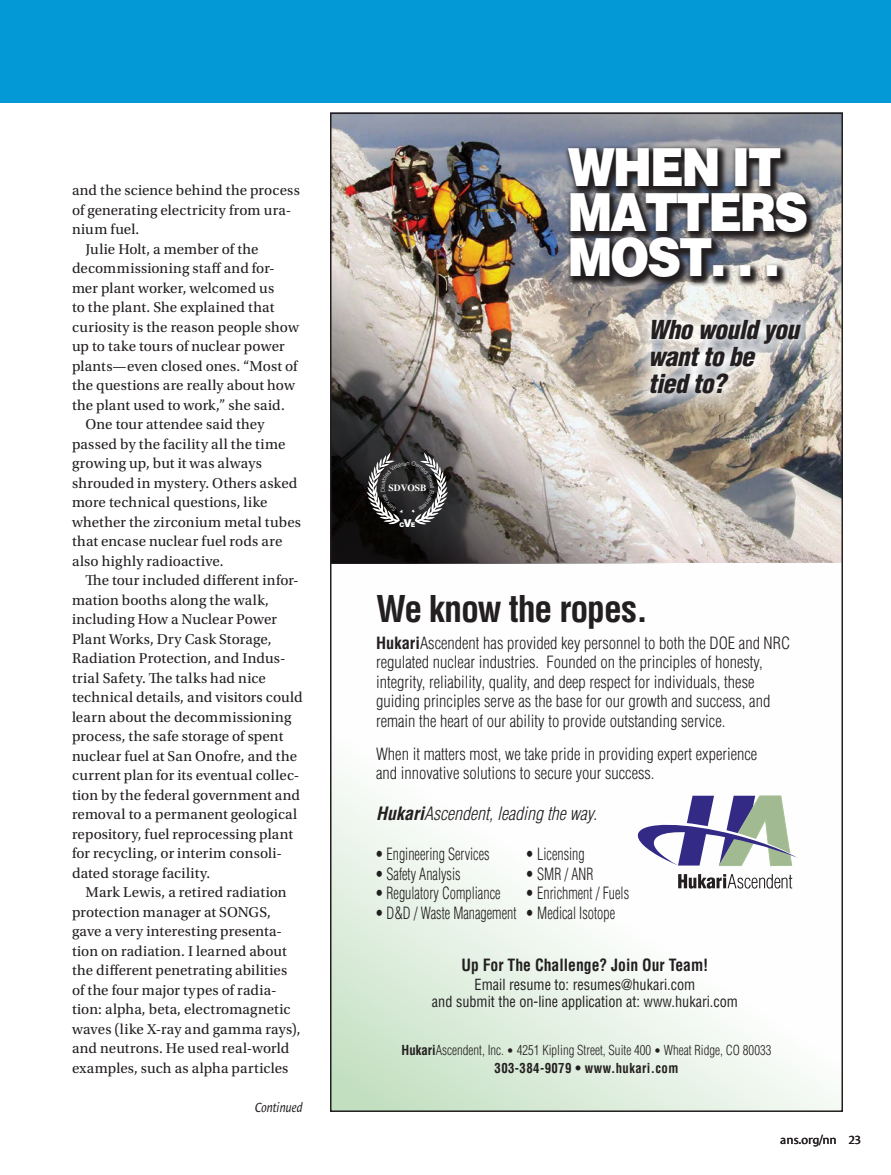
<style>
.page{position:relative;width:891px;height:1175px;background:#fff}
.page>*{position:absolute;margin:0;border:0;box-sizing:border-box;transform-origin:0 0}
.t1{font:900 52.5px/45px "Helvetica";letter-spacing:-.05em;color:#fff;scale:.9 1}
.t2{font:700 condensed 36px "Helvetica";letter-spacing:-.03em;color:#231f20}
.t3{font:italic 900 condensed 25.5px/27px "Helvetica";color:#231f20}
.t4{font:italic 300 condensed 18px "Helvetica";color:#231f20}
.t5{font:300 condensed 16.5px/19.5px "Helvetica";color:#231f20}
.t6{font:300 condensed 16.5px "Helvetica";color:#231f20;scale:.85 1}
.t7{font:700 condensed 16.5px "Helvetica";color:#231f20;scale:.95 1}
.t8{font:15px "Utopia Std";letter-spacing:.01em;color:#231f20}
.t9{font:condensed 15px/16.5px "Helvetica";color:#231f20;text-align:center;scale:.95 1}
.t10{font:300 condensed 13.5px/18px "Helvetica";color:#231f20;text-align:center;scale:.95 1}
.t11{font:italic 13.5px "Le Monde Sans Std";letter-spacing:-.005em;color:#231f20;scale:.8 1}
.t12{font:12px "Le Monde Sans Std";color:#231f20}
.t13{font:700 9.6px "Times";color:#fff}
.t14{font:900 6.3px "Helvetica";color:#fff}
.s1{font-size:10.8px}
.s2{font-weight:700}
.s3{font-size:12px}
</style>
<div class="page">
<div style="left:0;top:0;width:891px;height:102px;background:#0299d6"></div>
<svg style="left:333px;top:563px;width:505px;height:546px"></svg>
<svg style="left:678px;top:874px;width:114px;height:14px"></svg>
<svg style="left:638px;top:795px;width:159px;height:70px"></svg>
<img style="left:333px;top:115px;width:507px;height:448px">
<svg style="left:565px;top:144px;width:252px;height:144px;background:#4f4d50"></svg>
<svg style="left:630px;top:299px;width:191px;height:114px;background:#c4c2bf"></svg>
<svg style="left:367px;top:452px;width:81px;height:72px;background:#4b4a4b"></svg>
<p class="t8" style="left:72px;top:182px;width:229px">and the science behind the process</p>
<p class="t8" style="left:72px;top:202px;width:221px">of generating electricity from ura-</p>
<p class="t8" style="left:72px;top:221px;width:69px">nium fuel.</p>
<p class="t8" style="left:86px;top:241px;width:175px">Julie Holt, a member of the</p>
<p class="t8" style="left:72px;top:260px;width:204px">decommissioning staff and for-</p>
<p class="t8" style="left:72px;top:280px;width:204px">mer plant worker, welcomed us</p>
<p class="t8" style="left:72px;top:299px;width:204px">to the plant. She explained that</p>
<p class="t8" style="left:72px;top:319px;width:228px">curiosity is the reason people show</p>
<p class="t8" style="left:72px;top:338px;width:214px">up to take tours of nuclear power</p>
<p class="t8" style="left:72px;top:358px;width:227px">plants—even closed ones. “Most of</p>
<p class="t8" style="left:72px;top:377px;width:224px">the questions are really about how</p>
<p class="t8" style="left:72px;top:397px;width:214px">the plant used to work,” she said.</p>
<p class="t8" style="left:86px;top:416px;width:181px">One tour attendee said they</p>
<p class="t8" style="left:72px;top:436px;width:215px">passed by the facility all the time</p>
<p class="t8" style="left:72px;top:455px;width:192px">growing up, but it was always</p>
<p class="t8" style="left:72px;top:475px;width:227px">shrouded in mystery. Others asked</p>
<p class="t8" style="left:72px;top:494px;width:197px">more technical questions, like</p>
<p class="t8" style="left:72px;top:514px;width:231px">whether the zirconium metal tubes</p>
<p class="t8" style="left:72px;top:533px;width:212px">that encase nuclear fuel rods are</p>
<p class="t8" style="left:72px;top:553px;width:153px">also highly radioactive.</p>
<p class="t8" style="left:86px;top:572px;width:215px">The tour included different infor-</p>
<p class="t8" style="left:72px;top:592px;width:198px">mation booths along the walk,</p>
<p class="t8" style="left:72px;top:611px;width:206px">including How a Nuclear Power</p>
<p class="t8" style="left:72px;top:631px;width:201px">Plant Works, Dry Cask Storage,</p>
<p class="t8" style="left:72px;top:650px;width:215px">Radiation Protection, and Indus-</p>
<p class="t8" style="left:72px;top:670px;width:196px">trial Safety. The talks had nice</p>
<p class="t8" style="left:72px;top:689px;width:232px">technical details, and visitors could</p>
<p class="t8" style="left:72px;top:709px;width:221px">learn about the decommissioning</p>
<p class="t8" style="left:72px;top:728px;width:213px">process, the safe storage of spent</p>
<p class="t8" style="left:72px;top:748px;width:227px">nuclear fuel at San Onofre, and the</p>
<p class="t8" style="left:72px;top:767px;width:229px">current plan for its eventual collec-</p>
<p class="t8" style="left:72px;top:787px;width:230px">tion by the federal government and</p>
<p class="t8" style="left:72px;top:806px;width:227px">removal to a permanent geological</p>
<p class="t8" style="left:72px;top:826px;width:223px">repository, fuel reprocessing plant</p>
<p class="t8" style="left:72px;top:845px;width:212px">for recycling, or interim consoli-</p>
<p class="t8" style="left:72px;top:865px;width:140px">dated storage facility.</p>
<p class="t8" style="left:86px;top:884px;width:203px">Mark Lewis, a retired radiation</p>
<p class="t8" style="left:72px;top:904px;width:200px">protection manager at SONGS,</p>
<p class="t8" style="left:72px;top:923px;width:212px">gave a very interesting presenta-</p>
<p class="t8" style="left:72px;top:943px;width:216px">tion on radiation. I learned about</p>
<p class="t8" style="left:72px;top:962px;width:217px">the different penetrating abilities</p>
<p class="t8" style="left:72px;top:982px;width:206px">of the four major types of radia-</p>
<p class="t8" style="left:72px;top:1001px;width:220px">tion: alpha, beta, electromagnetic</p>
<p class="t8" style="left:72px;top:1021px;width:230px">waves (like X-ray and gamma rays),</p>
<p class="t8" style="left:72px;top:1040px;width:219px">and neutrons. He used real-world</p>
<p class="t8" style="left:72px;top:1060px;width:218px">examples, such as alpha particles</p>
<p class="t11" style="left:255px;top:1099px;width:61px">Continued</p>
<h1 class="t1" style="left:568px;top:143px;width:269px">WHEN IT<br>MATTERS<br>MOST. . .</h1>
<p class="t13" style="left:389px;top:479px;width:39px">SDVOSB</p>
<p class="t14" style="left:399px;top:521px;width:17px">C<span class="s1">V</span>E</p>
<h3 class="t3" style="left:648px;top:315px;width:159px">Whowouldyou wanttobe tiedto?</h3>
<h2 class="t2" style="left:376px;top:586px;width:273px">We know the ropes.</h2>
<p class="t5" style="left:376px;top:633px;width:416px"><span class="s2">Hukari</span>Ascendent has provided key personnel to both the DOE and NRC regulated nuclear industries. Founded on the principles of honesty, integrity, reliability, quality, and deep respect for individuals, these guiding principles serve as the base for our growth and success, and remain the heart of our ability to provide outstanding service.</p>
<p class="t5" style="left:376px;top:744px;width:383px">When it matters most, we take pride in providing expert experience and innovative solutions to secure your success.</p>
<p class="t4" style="left:376px;top:803px;width:227px"><span class="s2">Hukari</span>Ascendent,leadingtheway.</p>
<p class="t6" style="left:375px;top:844px;width:136px">• Engineering Services</p>
<p class="t6" style="left:375px;top:864px;width:102px">• Safety Analysis</p>
<p class="t6" style="left:375px;top:883px;width:149px">• Regulatory Compliance</p>
<p class="t6" style="left:375px;top:903px;width:168px">• D&amp;D / Waste Management</p>
<p class="t6" style="left:526px;top:844px;width:71px">• Licensing</p>
<p class="t6" style="left:526px;top:864px;width:81px">• SMR / ANR</p>
<p class="t6" style="left:526px;top:883px;width:123px">• Enrichment / Fuels</p>
<p class="t6" style="left:526px;top:903px;width:107px">• Medical Isotope</p>
<p class="t7" style="left:461px;top:954px;width:262px">Up For The Challenge? Join Our Team!</p>
<p class="t9" style="left:432px;top:976px;width:324px">Email resume to: resumes@hukari.com<br>and submit the on-line application at: www.hukari.com</p>
<p class="t10" style="left:402px;top:1041px;width:391px"><span class="s2">Hukari</span>Ascendent, Inc. <span class="s3">•</span> 4251 Kipling Street, Suite 400 <span class="s3">•</span> Wheat Ridge, CO 80033<br><span class="s2">303-384-9079 • www.hukari.com</span></p>
<p class="t12" style="left:780px;top:1132px;width:82px">ans.org/nn 23</p>
</div>
